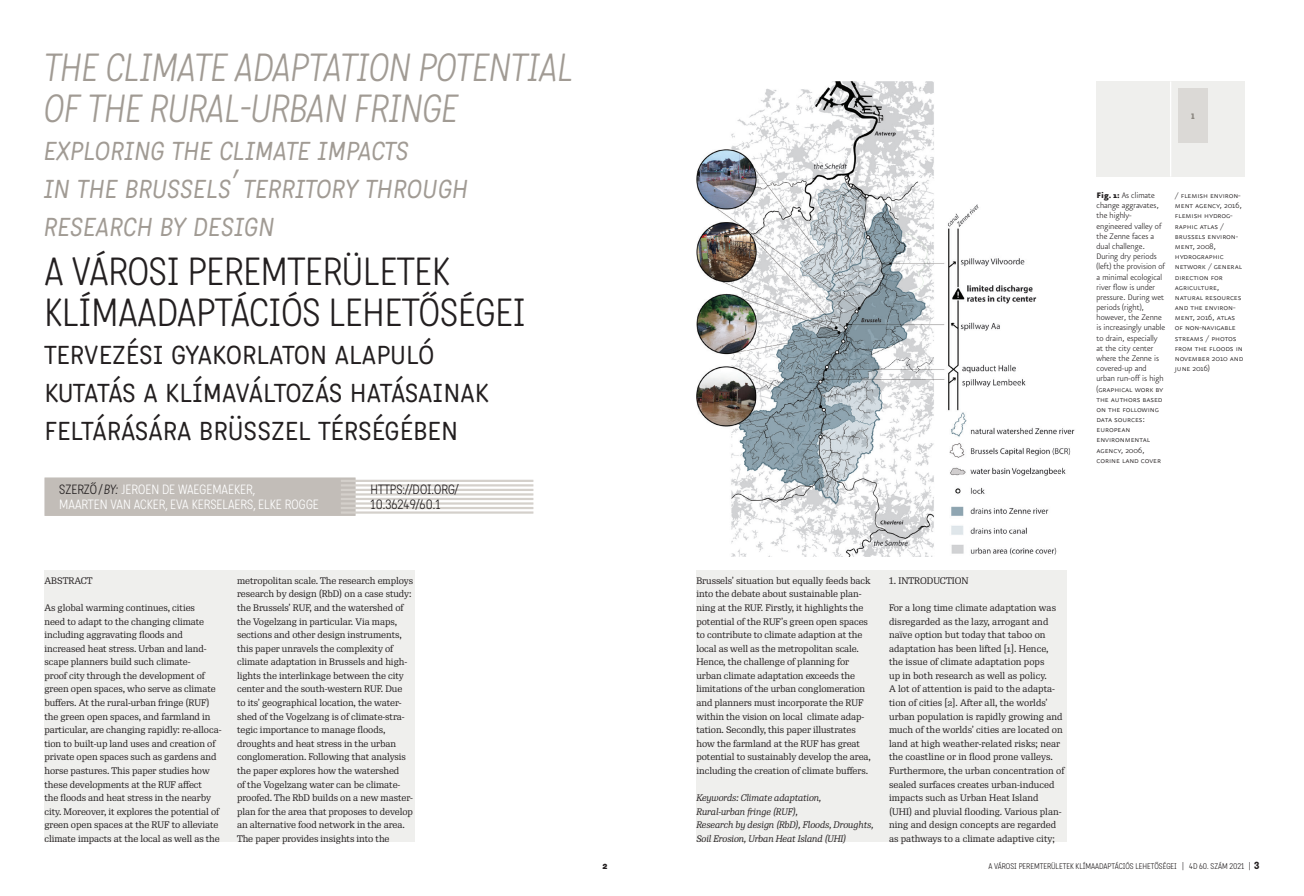
<style>
.page{position:relative;width:1304px;height:896px;background:#fff}
.page>*{position:absolute;margin:0;border:0;box-sizing:border-box;transform-origin:0 0}
.Title_38_40{font:italic 300 38px/40.7px "Katarine Std";color:#a19b94}
.Title_38_40-2{font:300 38px/40.7px "Katarine Std";color:#231f20}
.Subtitle_HUN{font:300 35px/38px "Katarine Std";color:#231f20}
.Subtitle_ENG{font:italic 300 35px/38px "Katarine Std";color:#a19b94}
.t1{font:300 13px/15px "Katarine Std";color:#fff}
.t2{font:300 13px/15px "Katarine Std";color:#231f20}
.t3{font:500 10px "Katarine Std";color:#231f20}
.Copyright{font:300 9.6px/10.2px "Eureka Sans Pro";letter-spacing:-.01em;color:#231f20}
.Icon_Nums{font:900 9.6px "Eureka Sans Pro";color:#8c8881}
.First_Par_EN{font:9.2px/13.6px "Re Public Std";letter-spacing:-.01em;color:#231f20}
.First_Par_EN-2{font:italic 9.2px/13.6px "Re Public Std";letter-spacing:-.01em;color:#231f20}
.In_Text_TITLE{font:9.2px "Re Public Std";color:#231f20}
.t4{font:300 8px "Katarine Std";color:#231f20}
.s1{color:#231f20}
.s2{font-style:italic;color:#231f20}
.s3{font-weight:900}
.s4{font-weight:500;font-size:10px}
</style>
<div class="page">
<div style="left:44px;top:477px;width:312px;height:39px;background:#c2bdb8"></div>
<hr style="left:341px;top:480px;width:192px;height:2px;background:#d4d0cb">
<hr style="left:341px;top:484px;width:192px;height:2px;background:#d4d0cb">
<hr style="left:341px;top:489px;width:192px;height:2px;background:#d4d0cb">
<hr style="left:341px;top:493px;width:192px;height:2px;background:#d4d0cb">
<hr style="left:341px;top:498px;width:192px;height:2px;background:#d4d0cb">
<hr style="left:341px;top:502px;width:192px;height:2px;background:#d4d0cb">
<hr style="left:341px;top:507px;width:192px;height:2px;background:#d4d0cb">
<hr style="left:341px;top:511px;width:192px;height:3px;background:#d4d0cb">
<div style="left:44px;top:570px;width:371px;height:272px;background:#efefed"></div>
<div style="left:696px;top:570px;width:371px;height:272px;background:#efefed"></div>
<img style="left:696px;top:81px;width:379px;height:476px">
<div style="left:1096px;top:81px;width:149px;height:95px;background:#efefed"></div>
<hr style="left:1170px;top:81px;width:1px;height:96px;background:#fff">
<div style="left:1178px;top:88px;width:30px;height:55px;background:#dbd9d6"></div>
<p class="Title_38_40" style="left:44px;top:47px;width:531px">THE CLIMATE ADAPTATION POTENTIAL<br>OF THE RURAL-URBAN FRINGE</p>
<p class="Subtitle_ENG" style="left:44px;top:128px;width:426px">exploring the climate impacts<br>in the brussels’ territory through research by design</p>
<p class="Title_38_40-2" style="left:44px;top:251px;width:483px">A VÁROSI PEREMTERÜLETEK<br>KLÍMAADAPTÁCIÓS LEHETŐSÉGEI</p>
<p class="Subtitle_HUN" style="left:44px;top:332px;width:446px">tervezési gyakorlaton alapuló kutatás a klímaváltozás hatásainak feltárására brüsszel térségében</p>
<p class="t1" style="left:59px;top:481px;width:261px"><span class="s1">SZERZŐ/</span> <span class="s2">BY:</span> JEROEN DE WAEGEMAEKER,<br>MAARTEN VAN ACKER, EVA KERSELAERS, ELKE ROGGE</p>
<p class="t2" style="left:370px;top:481px;width:90px">HTTPS://DOI.ORG/<br>10.36249/60.1</p>
<p class="In_Text_TITLE" style="left:44px;top:575px;width:50px">ABSTRACT</p>
<p class="First_Par_EN" style="left:44px;top:601px;width:179px">As global warming continues, cities<br>need to adapt to the changing climate including aggravating floods and increased heat stress. Urban and land&shy;scape planners build such climate-<br>proof city through the development of green open spaces, who serve as climate buffers. At the rural-urban fringe (RUF) the green open spaces, and farmland in particular, are changing rapidly: re-alloca&shy;tion to built-up land uses and creation of private open spaces such as gardens and horse pastures. This paper studies how these developments at the RUF affect<br>the floods and heat stress in the nearby city. Moreover, it explores the potential of green open spaces at the RUF to alleviate climate impacts at the local as well as the</p>
<p class="First_Par_EN" style="left:237px;top:574px;width:178px">metropolitan scale. The research employs research by design (RbD) on a case study: the Brussels’ RUF, and the watershed of the Vogelzang in particular. Via maps, sections and other design instruments, this paper unravels the complexity of climate adaptation in Brussels and high&shy;lights the interlinkage between the city center and the south-western RUF. Due to its’ geographical location, the water&shy;shed of the Vogelzang is of climate-stra&shy;tegic importance to manage floods, droughts and heat stress in the urban conglomeration. Following that analysis the paper explores how the watershed<br>of the Vogelzang water can be climate&shy;proofed. The RbD builds on a new master&shy;plan for the area that proposes to develop an alternative food network in the area.<br>The paper provides insights into the</p>
<p class="First_Par_EN" style="left:696px;top:574px;width:176px">Brussels’ situation but equally feeds back into the debate about sustainable plan&shy;ning at the RUF. Firstly, it highlights the potential of the RUF’s green open spaces to contribute to climate adaption at the local as well as the metropolitan scale.<br>Hence, the challenge of planning for urban climate adaptation exceeds the limitations of the urban conglomeration and planners must incorporate the RUF within the vision on local climate adap&shy;tation. Secondly, this paper illustrates how the farmland at the RUF has great potential to sustainably develop the area, including the creation of climate buffers.</p>
<p class="First_Par_EN-2" style="left:696px;top:791px;width:179px">Keywords: Climate adaptation,<br>Rural-urban fringe (RUF),<br>Research by design (RbD), Floods, Droughts, Soil Erosion, Urban Heat Island (UHI)</p>
<p class="In_Text_TITLE" style="left:889px;top:575px;width:81px">1. INTRODUCTION</p>
<p class="First_Par_EN" style="left:889px;top:601px;width:177px">For a long time climate adaptation was disregarded as the lazy, arrogant and naïve option but today that taboo on adaptation has been lifted [1]. Hence, the issue of climate adaptation pops<br>up in both research as well as policy.<br>A lot of attention is paid to the adapta&shy;tion of cities [2]. After all, the worlds’ urban population is rapidly growing and much of the worlds’ cities are located on land at high weather-related risks; near the coastline or in flood prone valleys.<br>Furthermore, the urban concentration of sealed surfaces creates urban-induced impacts such as Urban Heat Island<br>(UHI) and pluvial flooding. Various plan&shy;ning and design concepts are regarded as pathways to a climate adaptive city;</p>
<p class="Icon_Nums" style="left:1191px;top:111px;width:5px">1</p>
<p class="Copyright" style="left:1096px;top:190px;width:71px"><span class="s3">Fig. 1:</span> As climate change aggravates, the highly&shy;engineered valley of the Zenne faces a dual challenge.<br>During dry periods (left) the provision of a minimal ecological river flow is under pressure. During wet periods (right), however, the Zenne is increasingly unable to drain, especially at the city center where the Zenne is covered-up and urban run-off is high</p>
<p class="Copyright" style="left:1096px;top:384px;width:69px">(graphical work by the authors based on the following data sources: european environmental agency, 2006, corine land cover</p>
<p class="Copyright" style="left:1175px;top:190px;width:70px">/ flemish environ&shy;ment agency, 2016, flemish hydrog&shy;raphic atlas / brussels environ&shy;ment, 2008, hydrographic network / general direction for agriculture, natural resources and the environ&shy;ment, 2016, atlas of non-navigable streams / photos from the floods in november 2010 and june 2016)</p>
<p class="t3" style="left:603px;top:858px;width:6px">2</p>
<p class="t4" style="left:988px;top:861px;width:273px">A VÁROSI PEREMTERÜLETEK KLÍMAADAPTÁCIÓS LEHETŐSÉGEI | 4D 60. SZÁM 2021 | <span class="s4">3</span></p>
</div>
